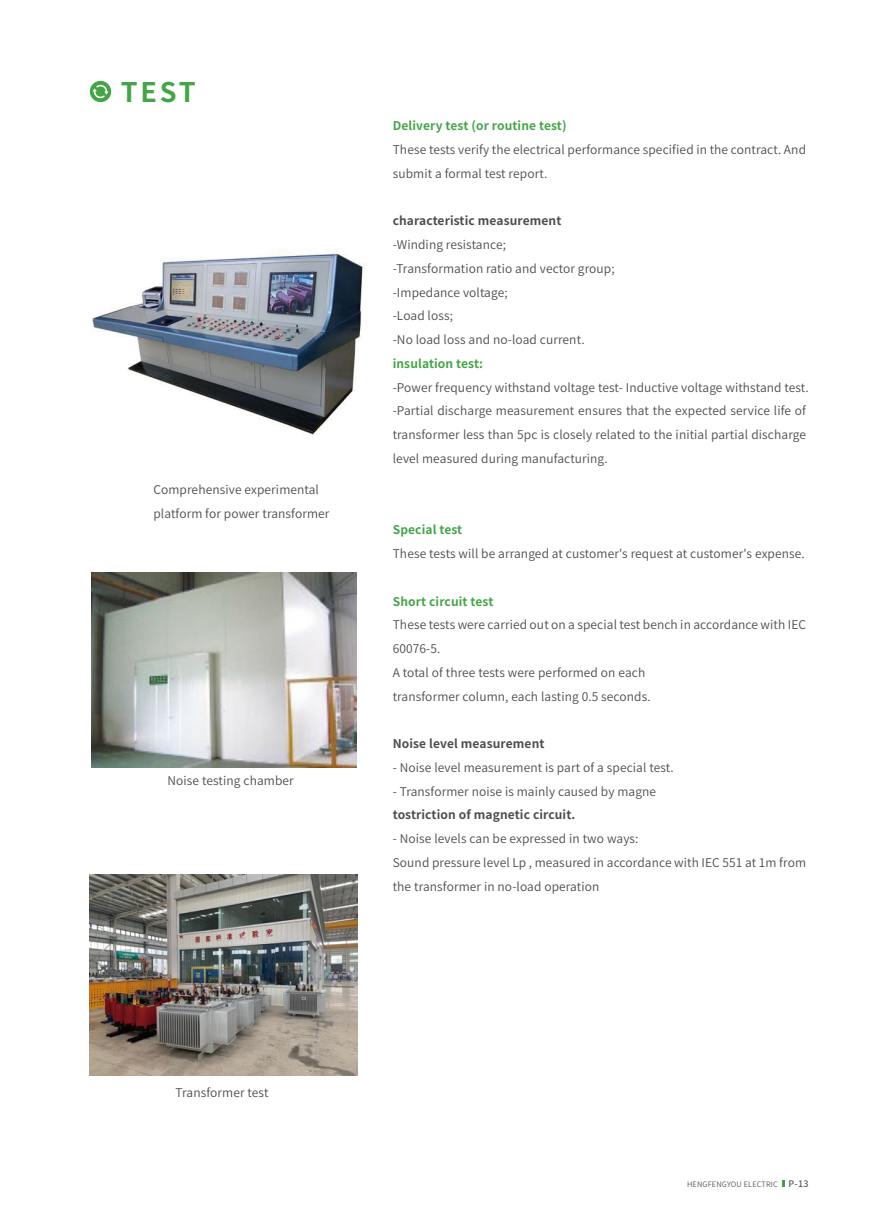
<style>
.page{position:relative;width:893px;height:1212px;background:#fff}
.page>*{position:absolute;margin:0;border:0;box-sizing:border-box;transform-origin:0 0}
.t1{font:700 27px "Source Han Sans CN";color:#44a448}
.t2{font:12px/23.7px "Source Han Sans CN";letter-spacing:.01em;color:#4d4d4d}
.t3{font:700 12px "Source Han Sans CN";letter-spacing:.01em;color:#4d4d4d}
.t4{font:700 12px "Source Han Sans CN";letter-spacing:.01em;color:#44a448}
.t5{font:7.5px "Source Han Sans CN";letter-spacing:.02em;color:#595757}
.s1{font-weight:500;font-size:9px}
</style>
<div class="page">
<svg style="left:782px;top:1180px;width:2px;height:7px"></svg>
<div style="left:90px;top:81px;width:21px;height:21px;background:#44a448;border-radius:50%"></div>
<svg style="left:92px;top:85px;width:17px;height:13px"></svg>
<img style="left:91px;top:573px;width:266px;height:194px">
<img style="left:91px;top:250px;width:272px;height:185px">
<img style="left:90px;top:875px;width:268px;height:201px">
<h1 class="t1" style="left:121px;top:77px;width:76px">TEST</h1>
<p class="t2" style="left:153px;top:478px;width:178px">Comprehensive experimental platform for power transformer</p>
<p class="t2" style="left:168px;top:769px;width:128px">Noise testing chamber</p>
<p class="t4" style="left:393px;top:119px;width:175px">Delivery test (or routine test)</p>
<p class="t2" style="left:393px;top:138px;width:415px">These tests verify the electrical performance specified in the contract. And submit a formal test report.</p>
<p class="t3" style="left:393px;top:214px;width:170px">characteristic measurement</p>
<p class="t2" style="left:393px;top:233px;width:223px">-Winding resistance;<br>-Transformation ratio and vector group; -Impedance voltage;<br>-Load loss;<br>-No load loss and no-load current.</p>
<p class="t4" style="left:393px;top:357px;width:92px">insulation test:</p>
<p class="t2" style="left:393px;top:376px;width:418px">-Power frequency withstand voltage test- Inductive voltage withstand test. -Partial discharge measurement ensures that the expected service life of transformer less than 5pc is closely related to the initial partial discharge level measured during manufacturing.</p>
<p class="t4" style="left:393px;top:523px;width:71px">Special test</p>
<p class="t2" style="left:393px;top:542px;width:414px">These tests will be arranged at customer's request at customer's expense.</p>
<p class="t4" style="left:393px;top:594px;width:102px">Short circuit test</p>
<p class="t2" style="left:393px;top:613px;width:415px">These tests were carried out on a special test bench in accordance with IEC 60076-5.<br>A total of three tests were performed on each<br>transformer column, each lasting 0.5 seconds.</p>
<p class="t3" style="left:393px;top:737px;width:153px">Noise level measurement</p>
<p class="t2" style="left:393px;top:756px;width:282px">- Noise level measurement is part of a special test.</p>
<p class="t2" style="left:393px;top:780px;width:265px">- Transformer noise is mainly caused by magne</p>
<p class="t3" style="left:393px;top:808px;width:184px">tostriction of magnetic circuit.</p>
<p class="t2" style="left:393px;top:827px;width:415px">- Noise levels can be expressed in two ways:<br>Sound pressure level Lp , measured in accordance with IEC 551 at 1m from the transformer in no-load operation</p>
<p class="t2" style="left:176px;top:1081px;width:94px">Transformer test</p>
<p class="t5" style="left:687px;top:1180px;width:123px">HENGFENGYOU ELECTRIC <span class="s1">P-13</span></p>
</div>
